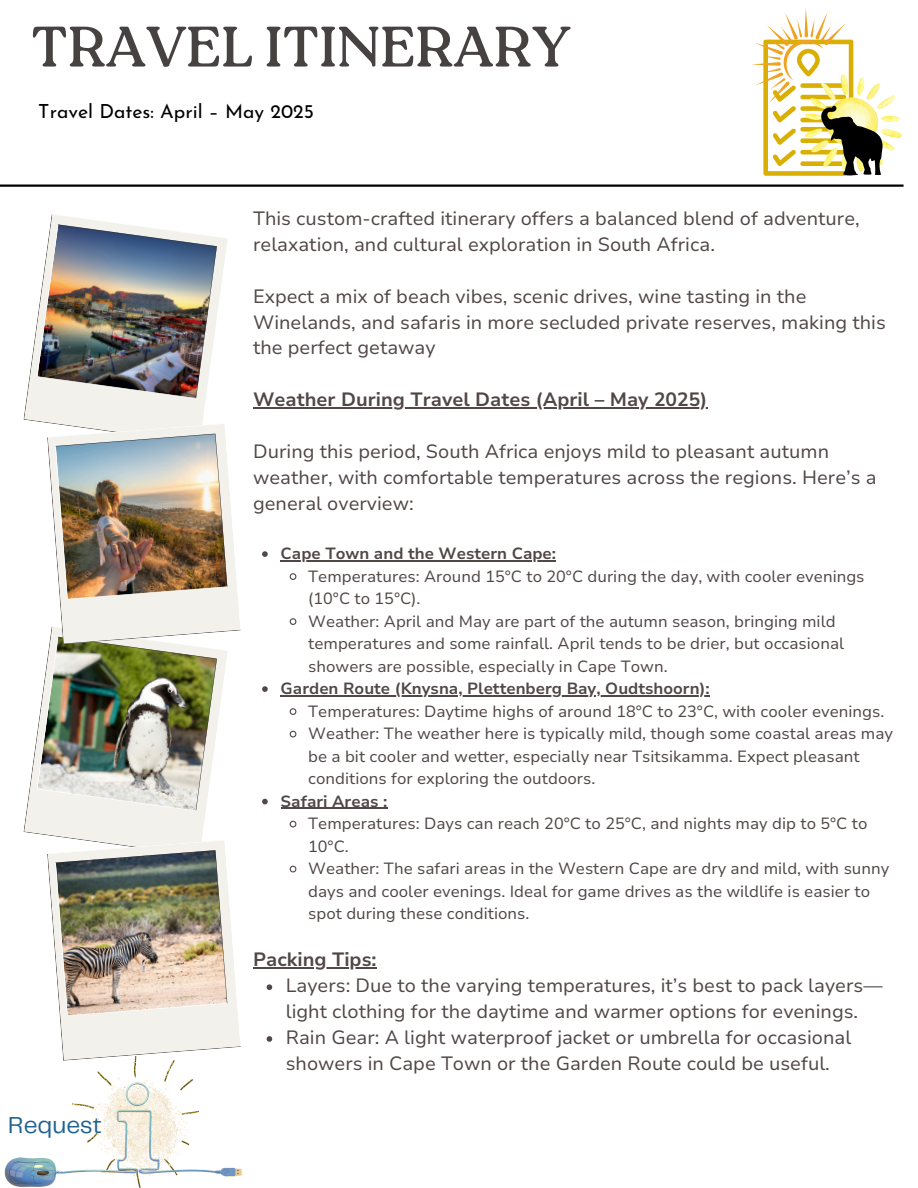
<style>
.page{position:relative;width:918px;height:1188px;background:#fff}
.page>*{position:absolute;margin:0;border:0;box-sizing:border-box;transform-origin:0 0}
.t1{font:57px "Roca One";color:#474242}
.t2{font:24px "Telegraf";color:#1f628e}
.t3{font:19.5px "Josefin Sans";color:#000}
.t4{font:19.2px/25.8px "Nunito Sans 10 pt";color:#504746}
.t5{font:700 19.2px "Nunito Sans 10 pt";color:#504746}
.t6{font:16.2px/22.5px "Nunito Sans 10 pt";color:#504746}
.t7{font:700 16.2px "Nunito Sans 10 pt";color:#504746}
</style>
<div class="page">
<hr style="left:0;top:184px;width:904px;height:3px;background:#000">
<svg style="left:23px;top:323px;width:14px;height:99px"></svg>
<img style="left:37px;top:214px;width:191px;height:209px">
<svg style="left:23px;top:735px;width:14px;height:99px"></svg>
<img style="left:37px;top:644px;width:191px;height:196px">
<img style="left:47px;top:423px;width:194px;height:221px">
<img style="left:47px;top:840px;width:194px;height:221px">
<img style="left:883px;top:95px;width:18px;height:56px">
<svg style="left:751px;top:8px;width:132px;height:168px"></svg>
<hr style="left:253px;top:407px;width:454px;height:1px;background:#504746">
<svg style="left:262px;top:551px;width:6px;height:6px"></svg>
<hr style="left:281px;top:560px;width:275px;height:1px;background:#504746">
<svg style="left:289px;top:573px;width:8px;height:7px"></svg>
<svg style="left:289px;top:618px;width:8px;height:7px"></svg>
<svg style="left:262px;top:686px;width:6px;height:6px"></svg>
<hr style="left:281px;top:695px;width:429px;height:1px;background:#504746">
<svg style="left:289px;top:708px;width:8px;height:7px"></svg>
<svg style="left:289px;top:730px;width:8px;height:8px"></svg>
<svg style="left:262px;top:799px;width:6px;height:5px"></svg>
<hr style="left:281px;top:808px;width:106px;height:1px;background:#504746">
<svg style="left:289px;top:820px;width:8px;height:8px"></svg>
<svg style="left:289px;top:865px;width:8px;height:8px"></svg>
<hr style="left:253px;top:968px;width:124px;height:1px;background:#504746">
<svg style="left:267px;top:984px;width:5px;height:6px"></svg>
<svg style="left:267px;top:1036px;width:5px;height:6px"></svg>
<img style="left:4px;top:1071px;width:239px;height:117px">
<p class="t1" style="left:31px;top:14px;width:541px">TRAVEL ITINERARY</p>
<p class="t3" style="left:38px;top:104px;width:277px">Travel Dates: April – May 2025</p>
<p class="t2" style="left:8px;top:1114px;width:95px">Request</p>
<p class="t4" style="left:253px;top:206px;width:608px">This custom-crafted itinerary offers a balanced blend of adventure, relaxation, and cultural exploration in South Africa.</p>
<p class="t4" style="left:253px;top:283px;width:634px">Expect a mix of beach vibes, scenic drives, wine tasting in the<br>Winelands, and safaris in more secluded private reserves, making this the perfect getaway</p>
<p class="t5" style="left:253px;top:387px;width:456px">Weather During Travel Dates (April – May 2025)</p>
<p class="t4" style="left:253px;top:439px;width:625px">During this period, South Africa enjoys mild to pleasant autumn weather, with comfortable temperatures across the regions. Here’s a general overview:</p>
<p class="t7" style="left:281px;top:543px;width:277px">Cape Town and the Western Cape:</p>
<p class="t6" style="left:308px;top:565px;width:558px">Temperatures: Around 15°C to 20°C during the day, with cooler evenings (10°C to 15°C).</p>
<p class="t6" style="left:308px;top:610px;width:537px">Weather: April and May are part of the autumn season, bringing mild temperatures and some rainfall. April tends to be drier, but occasional showers are possible, especially in Cape Town.</p>
<p class="t7" style="left:281px;top:678px;width:431px">Garden Route (Knysna, Plettenberg Bay, Oudtshoorn):</p>
<p class="t6" style="left:308px;top:700px;width:578px">Temperatures: Daytime highs of around 18°C to 23°C, with cooler evenings.</p>
<p class="t6" style="left:308px;top:723px;width:586px">Weather: The weather here is typically mild, though some coastal areas may be a bit cooler and wetter, especially near Tsitsikamma. Expect pleasant conditions for exploring the outdoors.</p>
<h2 class="t7" style="left:281px;top:790px;width:108px">Safari Areas :</h2>
<h4 class="t6" style="left:308px;top:813px;width:561px">Temperatures: Days can reach 20°C to 25°C, and nights may dip to 5°C to<br>10°C.</h4>
<h4 class="t6" style="left:308px;top:858px;width:583px">Weather: The safari areas in the Western Cape are dry and mild, with sunny days and cooler evenings. Ideal for game drives as the wildlife is easier to spot during these conditions.</h4>
<h3 class="t5" style="left:253px;top:947px;width:125px">Packing Tips:</h3>
<h4 class="t4" style="left:286px;top:973px;width:598px">Layers: Due to the varying temperatures, it’s best to pack layers— light clothing for the daytime and warmer options for evenings.</h4>
<p class="t4" style="left:286px;top:1025px;width:567px">Rain Gear: A light waterproof jacket or umbrella for occasional showers in Cape Town or the Garden Route could be useful.</p>
</div>
